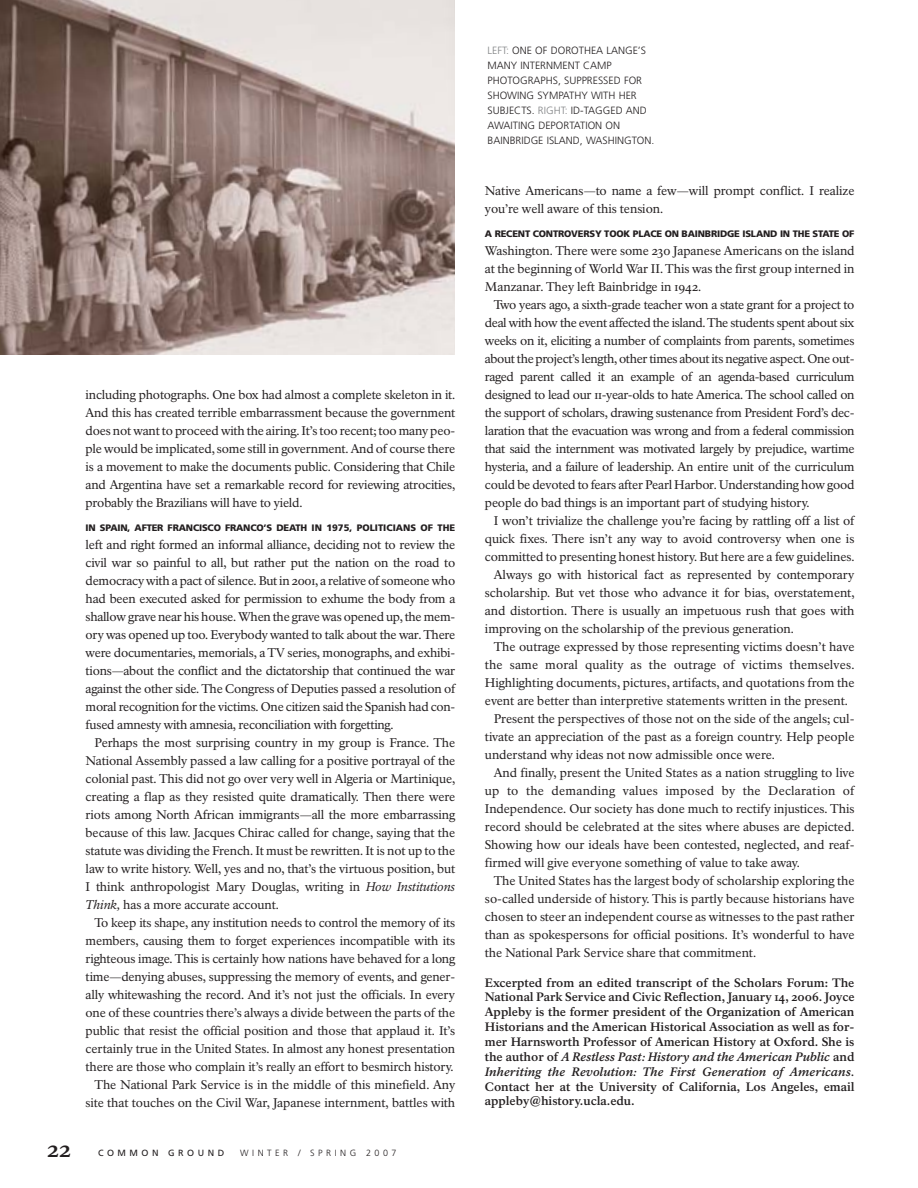
<style>
.page{position:relative;width:918px;height:1188px;background:#fff}
.page>*{position:absolute;margin:0;border:0;box-sizing:border-box;transform-origin:0 0}
.t1{font:700 23.25px "NPS Rawlinson";color:#231f20}
.t2{font:12.3px/18px "NPS Rawlinson";letter-spacing:-.01em;color:#231f20;text-align:justify}
.t3{font:12.3px "NPS Rawlinson";letter-spacing:.02em;color:#231f20}
.t4{font:700 12px/14.9px "NPS Rawlinson";color:#231f20;text-align:justify}
.t5{font:300 10.5px/15px "Frutiger";color:#231f20}
.t6{font:900 9.3px "Frutiger";letter-spacing:-.02em;color:#231f20}
.t7{font:300 9px "Frutiger";letter-spacing:.39em;color:#231f20}
.t8{font:9px "Frutiger";letter-spacing:.39em;color:#231f20}
.s1{font-style:italic}
.s2{color:#808284}
</style>
<div class="page">
<img style="left:0;top:0;width:454px;height:355px">
<p class="t2" style="left:86px;top:386px;width:371px">including photographs. One box had almost a complete skeleton in it.<br>And this has created terrible embarrassment because the government does not want to proceed with the airing. It’s too recent; too many peo&shy;ple would be implicated, some still in government. And of course there is a movement to make the documents public. Considering that Chile and Argentina have set a remarkable record for reviewing atrocities, probably the Brazilians will have to yield.</p>
<p class="t6" style="left:86px;top:524px;width:371px">IN SPAIN, AFTER FRANCISCO FRANCO’S DEATH IN 1975, POLITICIANS OF THE</p>
<p class="t2" style="left:86px;top:536px;width:371px">left and right formed an informal alliance, deciding not to review the civil war so painful to all, but rather put the nation on the road to democracy with a pact of silence. But in 2001, a relative of someone who had been executed asked for permission to exhume the body from a shallow grave near his house. When the grave was opened up, the mem&shy;ory was opened up too. Everybody wanted to talk about the war. There were documentaries, memorials, a TV series, monographs, and exhibi&shy;tions—about the conflict and the dictatorship that continued the war against the other side. The Congress of Deputies passed a resolution of moral recognition for the victims. One citizen said the Spanish had con&shy;fused amnesty with amnesia, reconciliation with forgetting.</p>
<p class="t2" style="left:86px;top:734px;width:371px;text-indent:9px">Perhaps the most surprising country in my group is France. The National Assembly passed a law calling for a positive portrayal of the colonial past. This did not go over very well in Algeria or Martinique, creating a flap as they resisted quite dramatically. Then there were riots among North African immigrants—all the more embarrassing because of this law. Jacques Chirac called for change, saying that the statute was dividing the French. It must be rewritten. It is not up to the law to write history. Well, yes and no, that’s the virtuous position, but I think anthropologist Mary Douglas, writing in <span class="s1">How Institutions Think,</span> has a more accurate account.</p>
<p class="t2" style="left:86px;top:914px;width:371px;text-align:right">To keep its shape, any institution needs to control the memory of its members, causing them to forget experiences incompatible with its righteous image. This is certainly how nations have behaved for a long time—denying abuses, suppressing the memory of events, and gener&shy;ally whitewashing the record. And it’s not just the officials. In every one of these countries there’s always a divide between the parts of the public that resist the official position and those that applaud it. It’s certainly true in the United States. In almost any honest presentation there are those who complain it’s really an effort to besmirch history.<br>The National Park Service is in the middle of this minefield. Any site that touches on the Civil War, Japanese internment, battles with</p>
<h1 class="t1" style="left:47px;top:1139px;width:26px">22</h1>
<p class="t8" style="left:98px;top:1150px;width:128px">COMMON GROUND</p>
<p class="t7" style="left:240px;top:1150px;width:158px">WINTER / SPRING 2007</p>
<p class="t5" style="left:488px;top:44px;width:168px"><span class="s2">LEFT:</span> ONE OF DOROTHEA LANGE’S<br>MANY INTERNMENT CAMP<br>PHOTOGRAPHS, SUPPRESSED FOR<br>SHOWING SYMPATHY WITH HER<br>SUBJECTS. <span class="s2">RIGHT:</span> ID-TAGGED AND<br>AWAITING DEPORTATION ON<br>BAINBRIDGE ISLAND, WASHINGTON.</p>
<p class="t2" style="left:485px;top:183px;width:371px">Native Americans—to name a few—will prompt conflict. I realize you’re well aware of this tension.</p>
<p class="t6" style="left:485px;top:230px;width:371px">A RECENT CONTROVERSY TOOK PLACE ON BAINBRIDGE ISLAND IN THE STATE OF</p>
<p class="t2" style="left:485px;top:243px;width:371px">Washington. There were some 230 Japanese Americans on the island at the beginning of World War II. This was the first group interned in Manzanar. They left Bainbridge in 1942.</p>
<p class="t2" style="left:485px;top:297px;width:371px;text-indent:9px">Two years ago, a sixth-grade teacher won a state grant for a project to deal with how the event affected the island. The students spent about six weeks on it, eliciting a number of complaints from parents, sometimes about the project’s length, other times about its negative aspect. One out&shy;raged parent called it an example of an agenda-based curriculum designed to lead our 11-year-olds to hate America. The school called on the support of scholars, drawing sustenance from President Ford’s dec&shy;laration that the evacuation was wrong and from a federal commission that said the internment was motivated largely by prejudice, wartime hysteria, and a failure of leadership. An entire unit of the curriculum could be devoted to fears after Pearl Harbor. Understanding how good people do bad things is an important part of studying history.</p>
<p class="t2" style="left:494px;top:513px;width:362px">I won’t trivialize the challenge you’re facing by rattling off a list of</p>
<p class="t2" style="left:485px;top:531px;width:371px">quick fixes. There isn’t any way to avoid controversy when one is</p>
<p class="t2" style="left:485px;top:549px;width:371px">committed to presenting honest history. But here are a few guidelines.</p>
<p class="t2" style="left:494px;top:567px;width:362px">Always go with historical fact as represented by contemporary</p>
<p class="t2" style="left:485px;top:585px;width:371px">scholarship. But vet those who advance it for bias, overstatement,</p>
<p class="t2" style="left:485px;top:603px;width:371px">and distortion. There is usually an impetuous rush that goes with</p>
<p class="t2" style="left:485px;top:621px;width:311px">improving on the scholarship of the previous generation.</p>
<p class="t2" style="left:494px;top:639px;width:362px">The outrage expressed by those representing victims doesn’t have</p>
<p class="t3" style="left:485px;top:660px;width:371px">the same moral quality as the outrage of victims themselves.</p>
<p class="t2" style="left:485px;top:675px;width:371px">Highlighting documents, pictures, artifacts, and quotations from the</p>
<p class="t2" style="left:485px;top:693px;width:365px">event are better than interpretive statements written in the present.</p>
<p class="t2" style="left:494px;top:711px;width:362px">Present the perspectives of those not on the side of the angels; cul-</p>
<p class="t2" style="left:485px;top:729px;width:371px">tivate an appreciation of the past as a foreign country. Help people</p>
<p class="t2" style="left:485px;top:747px;width:292px">understand why ideas not now admissible once were.</p>
<p class="t2" style="left:494px;top:765px;width:362px">And finally, present the United States as a nation struggling to live</p>
<p class="t3" style="left:485px;top:786px;width:371px">up to the demanding values imposed by the Declaration of</p>
<p class="t2" style="left:485px;top:801px;width:371px">Independence. Our society has done much to rectify injustices. This</p>
<p class="t2" style="left:485px;top:819px;width:371px">record should be celebrated at the sites where abuses are depicted.</p>
<p class="t2" style="left:485px;top:837px;width:371px">Showing how our ideals have been contested, neglected, and reaf-</p>
<p class="t2" style="left:485px;top:855px;width:316px">firmed will give everyone something of value to take away.</p>
<p class="t2" style="left:494px;top:873px;width:362px">The United States has the largest body of scholarship exploring the</p>
<p class="t2" style="left:485px;top:891px;width:371px">so-called underside of history. This is partly because historians have</p>
<p class="t2" style="left:485px;top:909px;width:371px">chosen to steer an independent course as witnesses to the past rather</p>
<p class="t2" style="left:485px;top:927px;width:371px">than as spokespersons for official positions. It’s wonderful to have</p>
<p class="t2" style="left:485px;top:945px;width:273px">the National Park Service share that commitment.</p>
<p class="t4" style="left:485px;top:976px;width:371px">Excerpted from an edited transcript of the Scholars Forum: The National Park Service and Civic Reflection, January 14, 2006. Joyce Appleby is the former president of the Organization of American Historians and the American Historical Association as well as for&shy;mer Harnsworth Professor of American History at Oxford. She is the author of <span class="s1">A Restless Past: History and the American Public</span> and <span class="s1">Inheriting the Revolution: The First Generation of Americans.</span></p>
<p class="t4" style="left:485px;top:1080px;width:371px">Contact her at the University of California, Los Angeles, email appleby@history.ucla.edu.</p>
</div>
